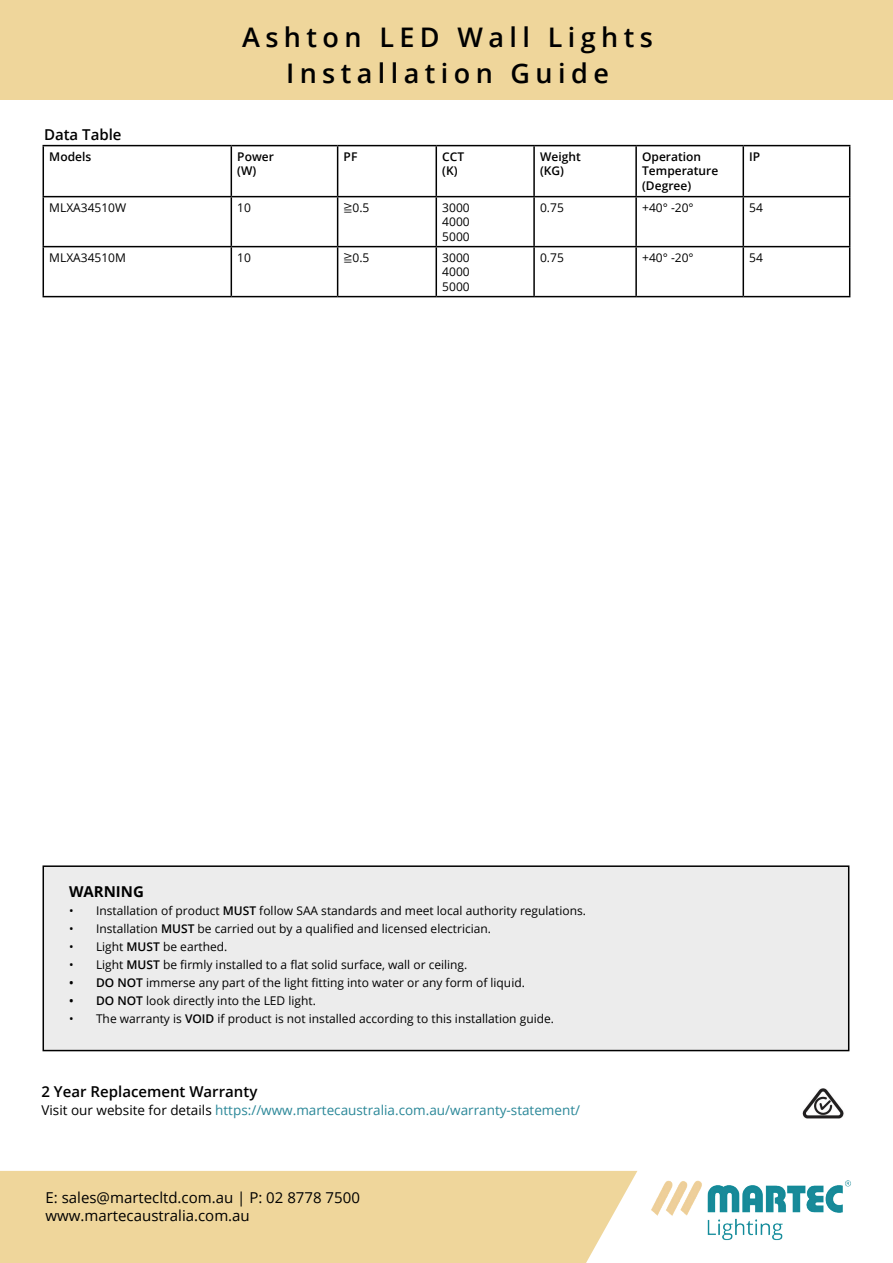
<style>
.page{position:relative;width:893px;height:1263px;background:#fff}
.page>*{position:absolute;margin:0;border:0;box-sizing:border-box;transform-origin:0 0}
.t1{font:600 27px "Open Sans";letter-spacing:.2em;color:#000}
.t2{font:15px "Open Sans";color:#000}
.t3{font:600 15px "Open Sans";color:#000}
.t4{font:700 15px "Open Sans";color:#000}
.t5{font:13.5px "Open Sans";color:#2a8798}
.t6{font:12px/14.4px "Open Sans";color:#000}
.t7{font:600 12px "Open Sans";color:#000}
.s1{font-family:"Cambria"}
.s2{font-weight:600}
.s3{color:#000}
</style>
<div class="page">
<div style="left:43px;top:866px;width:806px;height:184px;background:#ececec"></div>
<div style="left:43px;top:865px;width:806px;height:186px;border:2px solid #000"></div>
<img style="left:802px;top:1088px;width:42px;height:31px">
<hr style="left:43px;top:145px;width:188px;height:1px;background:#000">
<hr style="left:43px;top:146px;width:1px;height:50px;background:#000">
<hr style="left:231px;top:145px;width:107px;height:1px;background:#000">
<hr style="left:231px;top:146px;width:1px;height:50px;background:#000">
<hr style="left:338px;top:145px;width:98px;height:1px;background:#000">
<hr style="left:337px;top:146px;width:1px;height:50px;background:#000">
<hr style="left:436px;top:145px;width:98px;height:1px;background:#000">
<hr style="left:436px;top:146px;width:1px;height:50px;background:#000">
<hr style="left:534px;top:145px;width:102px;height:1px;background:#000">
<hr style="left:533px;top:146px;width:2px;height:50px;background:#000">
<hr style="left:636px;top:145px;width:107px;height:1px;background:#000">
<hr style="left:635px;top:146px;width:2px;height:50px;background:#000">
<hr style="left:743px;top:145px;width:107px;height:1px;background:#000">
<hr style="left:742px;top:146px;width:2px;height:50px;background:#000">
<hr style="left:849px;top:146px;width:1px;height:50px;background:#000">
<hr style="left:43px;top:196px;width:188px;height:1px;background:#000">
<hr style="left:43px;top:197px;width:1px;height:49px;background:#000">
<hr style="left:231px;top:196px;width:107px;height:1px;background:#000">
<hr style="left:231px;top:197px;width:1px;height:49px;background:#000">
<hr style="left:338px;top:196px;width:98px;height:1px;background:#000">
<hr style="left:337px;top:197px;width:1px;height:49px;background:#000">
<hr style="left:436px;top:196px;width:98px;height:1px;background:#000">
<hr style="left:436px;top:197px;width:1px;height:49px;background:#000">
<hr style="left:534px;top:196px;width:102px;height:1px;background:#000">
<hr style="left:533px;top:197px;width:2px;height:49px;background:#000">
<hr style="left:636px;top:196px;width:107px;height:1px;background:#000">
<hr style="left:635px;top:197px;width:2px;height:49px;background:#000">
<hr style="left:743px;top:196px;width:107px;height:1px;background:#000">
<hr style="left:742px;top:197px;width:2px;height:49px;background:#000">
<hr style="left:849px;top:197px;width:1px;height:49px;background:#000">
<hr style="left:43px;top:246px;width:188px;height:1px;background:#000">
<hr style="left:43px;top:247px;width:1px;height:49px;background:#000">
<hr style="left:231px;top:246px;width:107px;height:1px;background:#000">
<hr style="left:231px;top:247px;width:1px;height:49px;background:#000">
<hr style="left:338px;top:246px;width:98px;height:1px;background:#000">
<hr style="left:337px;top:247px;width:1px;height:49px;background:#000">
<hr style="left:436px;top:246px;width:98px;height:1px;background:#000">
<hr style="left:436px;top:247px;width:1px;height:49px;background:#000">
<hr style="left:534px;top:246px;width:102px;height:1px;background:#000">
<hr style="left:533px;top:247px;width:2px;height:49px;background:#000">
<hr style="left:636px;top:246px;width:107px;height:1px;background:#000">
<hr style="left:635px;top:247px;width:2px;height:49px;background:#000">
<hr style="left:743px;top:246px;width:107px;height:1px;background:#000">
<hr style="left:742px;top:247px;width:2px;height:49px;background:#000">
<hr style="left:849px;top:247px;width:1px;height:49px;background:#000">
<hr style="left:43px;top:296px;width:188px;height:1px;background:#000">
<hr style="left:231px;top:296px;width:107px;height:1px;background:#000">
<hr style="left:338px;top:296px;width:98px;height:1px;background:#000">
<hr style="left:436px;top:296px;width:98px;height:1px;background:#000">
<hr style="left:534px;top:296px;width:102px;height:1px;background:#000">
<hr style="left:636px;top:296px;width:107px;height:1px;background:#000">
<hr style="left:743px;top:296px;width:107px;height:1px;background:#000">
<div style="left:0;top:1171px;width:637px;height:92px;background:#efd69b"></div>
<img style="left:651px;top:1180px;width:200px;height:60px">
<div style="left:0;top:0;width:893px;height:99px;background:#efd69b"></div>
<p class="t3" style="left:44px;top:125px;width:79px">Data Table</p>
<p class="t1" style="left:242px;top:19px;width:412px">Ashton LED Wall Lights</p>
<p class="t1" style="left:286px;top:55px;width:324px">Installation Guide</p>
<p class="t7" style="left:49px;top:148px;width:43px">Models</p>
<p class="t7" style="left:237px;top:148px;width:38px">Power</p>
<p class="t7" style="left:237px;top:163px;width:20px">(W)</p>
<p class="t7" style="left:344px;top:148px;width:15px">PF</p>
<p class="t7" style="left:442px;top:148px;width:24px">CCT</p>
<p class="t7" style="left:442px;top:163px;width:17px">(K)</p>
<p class="t7" style="left:540px;top:148px;width:42px">Weight</p>
<p class="t7" style="left:540px;top:163px;width:25px">(KG)</p>
<p class="t7" style="left:642px;top:148px;width:60px">Operation</p>
<p class="t7" style="left:642px;top:163px;width:78px">Temperature</p>
<p class="t7" style="left:642px;top:177px;width:50px">(Degree)</p>
<p class="t7" style="left:749px;top:148px;width:13px">IP</p>
<p class="t6" style="left:49px;top:200px;width:79px">MLXA34510W</p>
<p class="t6" style="left:237px;top:200px;width:15px">10</p>
<p class="t6" style="left:344px;top:200px;width:27px"><span class="s1">≧</span>0.5</p>
<p class="t6" style="left:442px;top:200px;width:29px">3000<br>4000</p>
<p class="t6" style="left:442px;top:229px;width:29px">5000</p>
<p class="t6" style="left:49px;top:250px;width:78px">MLXA34510M</p>
<p class="t6" style="left:237px;top:250px;width:15px">10</p>
<p class="t6" style="left:344px;top:250px;width:27px"><span class="s1">≧</span>0.5</p>
<p class="t6" style="left:442px;top:250px;width:29px">3000<br>4000</p>
<p class="t6" style="left:442px;top:279px;width:29px">5000</p>
<p class="t6" style="left:540px;top:200px;width:25px">0.75</p>
<p class="t6" style="left:642px;top:200px;width:53px">+40° -20°</p>
<p class="t6" style="left:749px;top:200px;width:15px">54</p>
<p class="t6" style="left:540px;top:250px;width:25px">0.75</p>
<p class="t6" style="left:642px;top:250px;width:53px">+40° -20°</p>
<p class="t6" style="left:749px;top:250px;width:15px">54</p>
<p class="t4" style="left:69px;top:881px;width:76px">WARNING</p>
<p class="t6" style="left:69px;top:903px;width:519px">• Installation of product <span class="s2">MUST</span> follow SAA standards and meet local authority regulations.</p>
<p class="t6" style="left:69px;top:921px;width:423px">• Installation <span class="s2">MUST</span> be carried out by a qualified and licensed electrician.</p>
<p class="t6" style="left:69px;top:939px;width:160px">• Light <span class="s2">MUST</span> be earthed.</p>
<p class="t6" style="left:69px;top:957px;width:400px">• Light <span class="s2">MUST</span> be firmly installed to a flat solid surface, wall or ceiling.</p>
<p class="t6" style="left:69px;top:975px;width:457px"><span class="s2">• DO NOT</span> immerse any part of the light fitting into water or any form of liquid.</p>
<p class="t6" style="left:69px;top:993px;width:248px"><span class="s2">• DO NOT</span> look directly into the LED light.</p>
<p class="t6" style="left:69px;top:1011px;width:486px">• The warranty is <span class="s2">VOID</span> if product is not installed according to this installation guide.</p>
<p class="t3" style="left:42px;top:1081px;width:217px">2 Year Replacement Warranty</p>
<p class="t5" style="left:42px;top:1101px;width:540px"><span class="s3">Visit our website for details</span> https://www.martecaustralia.com.au/warranty-statement/</p>
<p class="t2" style="left:46px;top:1188px;width:316px">E: sales@martecltd.com.au | P: 02 8778 7500</p>
<p class="t2" style="left:46px;top:1206px;width:206px">www.martecaustralia.com.au</p>
</div>
